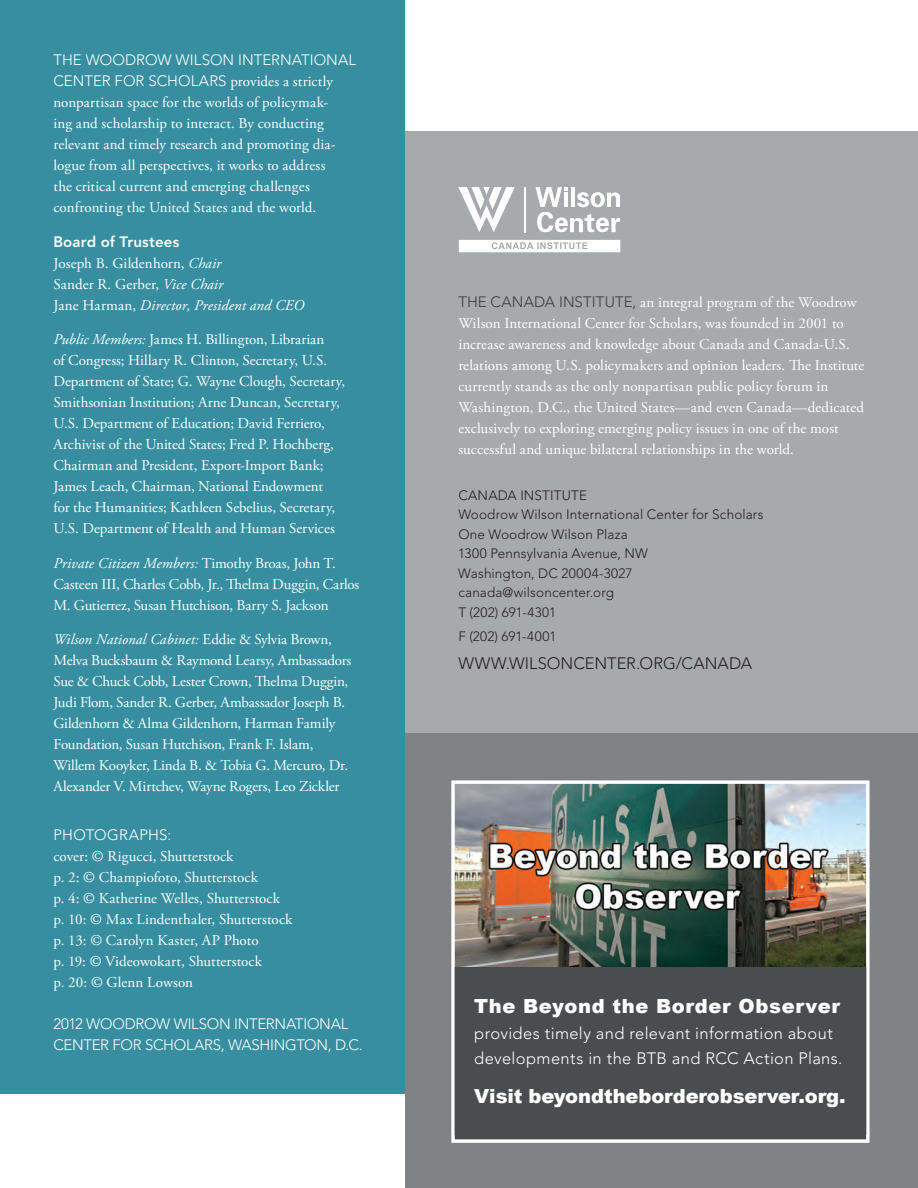
<style>
.page{position:relative;width:918px;height:1188px;background:#fff}
.page>*{position:absolute;margin:0;border:0;box-sizing:border-box;transform-origin:0 0}
.t1{font:900 19.5px "Arial";letter-spacing:-.005em;color:#fff}
.t2{font:900 19.5px "Arial";letter-spacing:.035em;color:#fff}
.t3{font:300 16.5px/25.3px "Avenir LT Std";letter-spacing:.02em;color:#fff}
.t4{font:300 16.5px "Avenir LT Std";color:#231f20}
.t5{font:15px/21px "Adobe Garamond Pro";color:#fff}
.t6{font:300 15px/21px "Avenir LT Std";letter-spacing:-.01em;color:#fff}
.t7{font:800 15px "Avenir LT Std";letter-spacing:.015em;color:#fff}
.t8{font:300 15px "Avenir LT Std";letter-spacing:.01em;color:#fff}
.t9{font:300 15px "Avenir LT Std";color:#3e3e3f}
.t10{font:300 13.5px/19.5px "Avenir LT Std";letter-spacing:.01em;color:#231f20}
.s1{font-family:"Adobe Garamond Pro";font-weight:400}
.s2{font-style:italic}
.s3{font-family:"Avenir LT Std";font-weight:300;color:#3e3e3f}
</style>
<div class="page">
<div style="left:405px;top:706px;width:513px;height:482px;background:#808285"></div>
<div style="left:0;top:0;width:405px;height:1094px;background:#368ea0"></div>
<div style="left:405px;top:131px;width:513px;height:601px;background:#a8a9ad"></div>
<hr style="left:524px;top:187px;width:1px;height:45px;background:#fff">
<svg style="left:536px;top:187px;width:84px;height:45px"></svg>
<svg style="left:458px;top:187px;width:57px;height:45px"></svg>
<svg style="left:459px;top:240px;width:161px;height:12px;background:#f3f3f3"></svg>
<img style="left:456px;top:785px;width:409px;height:182px">
<div style="left:453px;top:967px;width:415px;height:167px;background:#4b4c4d"></div>
<div style="left:452px;top:781px;width:417px;height:362px;border:3px solid #fff"></div>
<p class="t6" style="left:53px;top:50px;width:281px">Th e Woodrow Wilson Interna tional<br>Cen ter for Sch ola rs <span class="s1">provides a strictly</span></p>
<p class="t5" style="left:53px;top:93px;width:284px">nonpartisan space for the worlds of policymak&shy;ing and scholarship to interact. By conducting relevant and timely research and promoting dia&shy;logue from all perspectives, it works to address the critical current and emerging challenges confronting the United States and the world.</p>
<p class="t7" style="left:53px;top:233px;width:127px">Board of Trustees</p>
<p class="t5" style="left:53px;top:253px;width:253px">Joseph B. Gildenhorn, <span class="s2">Chair<br></span>Sander R. Gerber, <span class="s2">Vice Chair<br></span>Jane Harman, <span class="s2">Director, President and CEO</span></p>
<p class="t5" style="left:53px;top:330px;width:293px"><span class="s2">Public Members:</span> James H. Billington, Librarian<br>of Congress; Hillary R. Clinton, Secretary, U.S.<br>Department of State; G. Wayne Clough, Secretary, Smithsonian Institution; Arne Duncan, Secretary, U.S. Department of Education; David Ferriero, Archivist of the United States; Fred P. Hochberg, Chairman and President, Export-Import Bank; James Leach, Chairman, National Endowment<br>for the Humanities; Kathleen Sebelius, Secretary, U.S. Department of Health and Human Services</p>
<p class="t5" style="left:53px;top:553px;width:307px"><span class="s2">Private Citizen Members:</span> Timothy Broas, John T.<br>Casteen III, Charles Cobb, Jr., Thelma Duggin, Carlos<br>M. Gutierrez, Susan Hutchison, Barry S. Jackson</p>
<p class="t5" style="left:53px;top:630px;width:300px"><span class="s2">Wilson National Cabinet:</span> Eddie &amp; Sylvia Brown, Melva Bucksbaum &amp; Raymond Learsy, Ambassadors Sue &amp; Chuck Cobb, Lester Crown, Thelma Duggin, Judi Flom, Sander R. Gerber, Ambassador Joseph B.<br>Gildenhorn &amp; Alma Gildenhorn, Harman Family Foundation, Susan Hutchison, Frank F. Islam, Willem Kooyker, Linda B. &amp; Tobia G. Mercuro, Dr.<br>Alexander V. Mirtchev, Wayne Rogers, Leo Zickler</p>
<p class="t8" style="left:53px;top:826px;width:80px">Ph otograph</p>
<p class="t6" style="left:159px;top:824px;width:14px">s:</p>
<p class="t5" style="left:53px;top:846px;width:240px">cover: © Rigucci, Shutterstock<br>p. 2: © Champiofoto, Shutterstock<br>p. 4: © Katherine Welles, Shutterstock p. 10: © Max Lindenthaler, Shutterstock p. 13: © Carolyn Kaster, AP Photo<br>p. 19: © Videowokart, Shutterstock<br>p. 20: © Glenn Lowson</p>
<p class="t6" style="left:53px;top:1013px;width:311px">2012 Woodrow Wilson Interna tional<br>Center for Sch ola rs, Wash in gton, D.C.</p>
<p class="t5" style="left:458px;top:292px;width:408px;text-indent:101px"><span class="s3">In stitu te,</span> an integral program of the Woodrow Wilson International Center for Scholars, was founded in 2001 to increase awareness and knowledge about Canada and Canada-U.S. relations among U.S. policymakers and opinion leaders. The Institute currently stands as the only nonpartisan public policy forum in Washington, D.C., the United States—and even Canada—dedicated exclusively to exploring emerging policy issues in one of the most successful and unique bilateral relationships in the world.</p>
<p class="t10" style="left:458px;top:485px;width:84px">CANADA I NSTIT</p>
<p class="t9" style="left:458px;top:293px;width:44px">TheCanada</p>
<p class="t10" style="left:458px;top:485px;width:307px;text-indent:103px">UTE<br>Woodrow Wilson I nternational Center for Scholars<br>One Woodrow Wilson Plaza<br>1300 Pennsylvania Avenue, NW<br>Washington, DC 20004-3027 canada@wilsoncenter.org<br>T (202) 691-4301</p>
<p class="t10" style="left:458px;top:626px;width:100px">F (202) 691-4001</p>
<p class="t4" style="left:458px;top:653px;width:239px">www.wilson center.org/canada</p>
<h1 class="t2" style="left:474px;top:996px;width:367px">The Beyond the Border Observer</h1>
<p class="t3" style="left:474px;top:1020px;width:360px">provides timely and relevant information about developments in the BTB</p>
<p class="t3" style="left:672px;top:1046px;width:45px">and RCC</p>
<p class="t3" style="left:744px;top:1046px;width:100px">Action Plans.</p>
<h1 class="t1" style="left:474px;top:1085px;width:373px">Visit beyondtheborderobserver.org.</h1>
</div>
